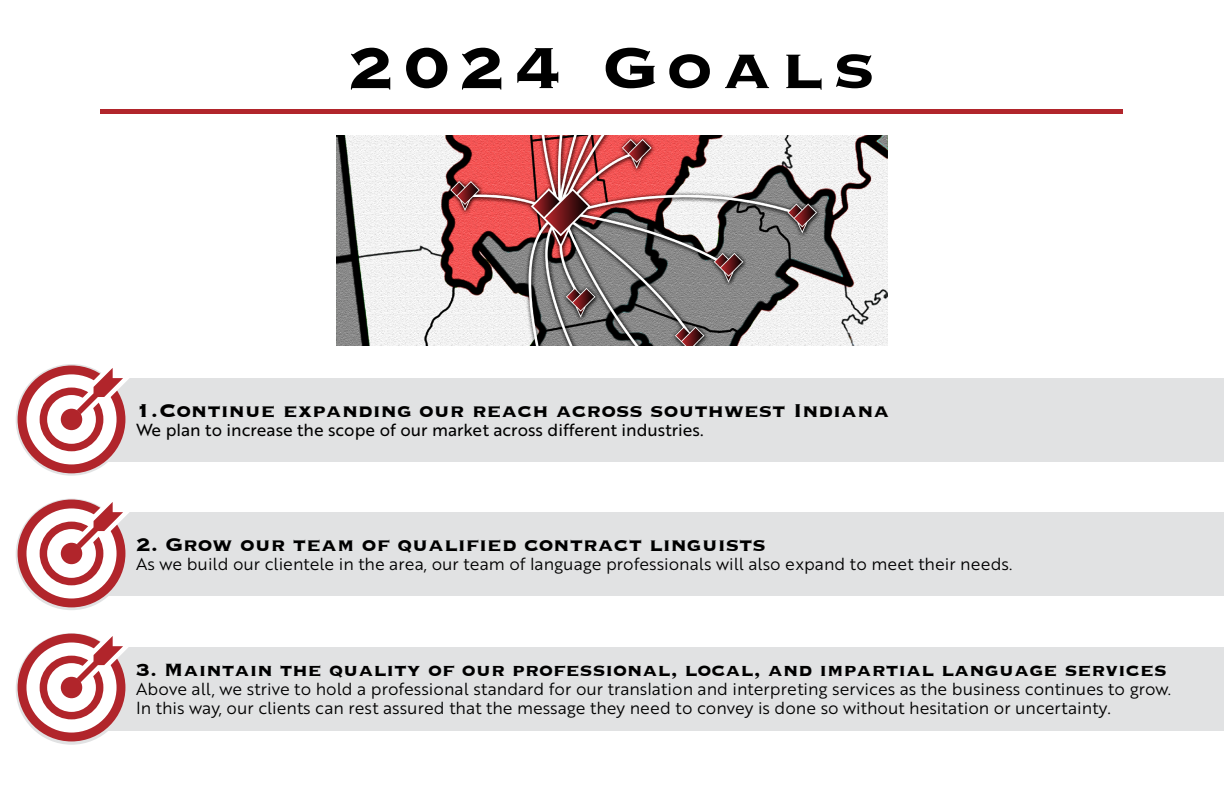
<style>
.page{position:relative;width:1224px;height:792px;background:#fff}
.page>*{position:absolute;margin:0;border:0;box-sizing:border-box;transform-origin:0 0}
.t1{font:700 76px "Copperplate";letter-spacing:.12em;color:#000}
.t2{font:700 24.1px "Copperplate";color:#000}
.t3{font:700 23px "Copperplate";color:#000}
.t4{font:17px/19px "Brother 1816 Book";color:#000}
.t5{font:17px "Brother 1816 Regular";color:#000}
.s1{font-size:18px}
</style>
<div class="page">
<div style="left:101px;top:109px;width:1022px;height:5px;background:#b1252b"></div>
<div style="left:101px;top:378px;width:1123px;height:84px;background:#e1e2e3"></div>
<div style="left:101px;top:513px;width:1123px;height:83px;background:#e1e2e3"></div>
<div style="left:101px;top:647px;width:1123px;height:84px;background:#e1e2e3"></div>
<svg style="left:16px;top:364px;width:113px;height:112px"></svg>
<div style="left:61px;top:409px;width:21px;height:21px;background:#b1252b;border-radius:50%"></div>
<svg style="left:16px;top:498px;width:118px;height:112px"></svg>
<div style="left:61px;top:543px;width:21px;height:21px;background:#b1252b;border-radius:50%"></div>
<svg style="left:16px;top:633px;width:112px;height:112px"></svg>
<div style="left:61px;top:677px;width:21px;height:21px;background:#b1252b;border-radius:50%"></div>
<img style="left:337px;top:136px;width:550px;height:209px">
<h1 class="t1" style="left:348px;top:18px;width:529px">2024 Goals</h1>
<h2 class="t2" style="left:136px;top:394px;width:755px">1.Continue expanding our reach across southwest Indiana</h2>
<p class="t5" style="left:136px;top:417px;width:569px">We plan to increase the scope of our market across different industries.</p>
<h2 class="t2" style="left:136px;top:528px;width:631px">2. Grow our team of qualified contract linguists</h2>
<p class="t4" style="left:136px;top:554px;width:878px">As we build our clientele in the area, our team of language professionals will also expand to meet their needs.</p>
<h3 class="t3" style="left:136px;top:655px;width:1032px">3. Maintain the quality of our professional, local, and impartial language services</h3>
<p class="t4" style="left:136px;top:679px;width:1036px">Above all, we strive to hold a professional standard for our translation and interpreting services as the business continues to grow.<br>In this way, our clients can rest assured that the message they need to convey is done so without hesitation or uncertainty<span class="s1">.</span></p>
</div>
